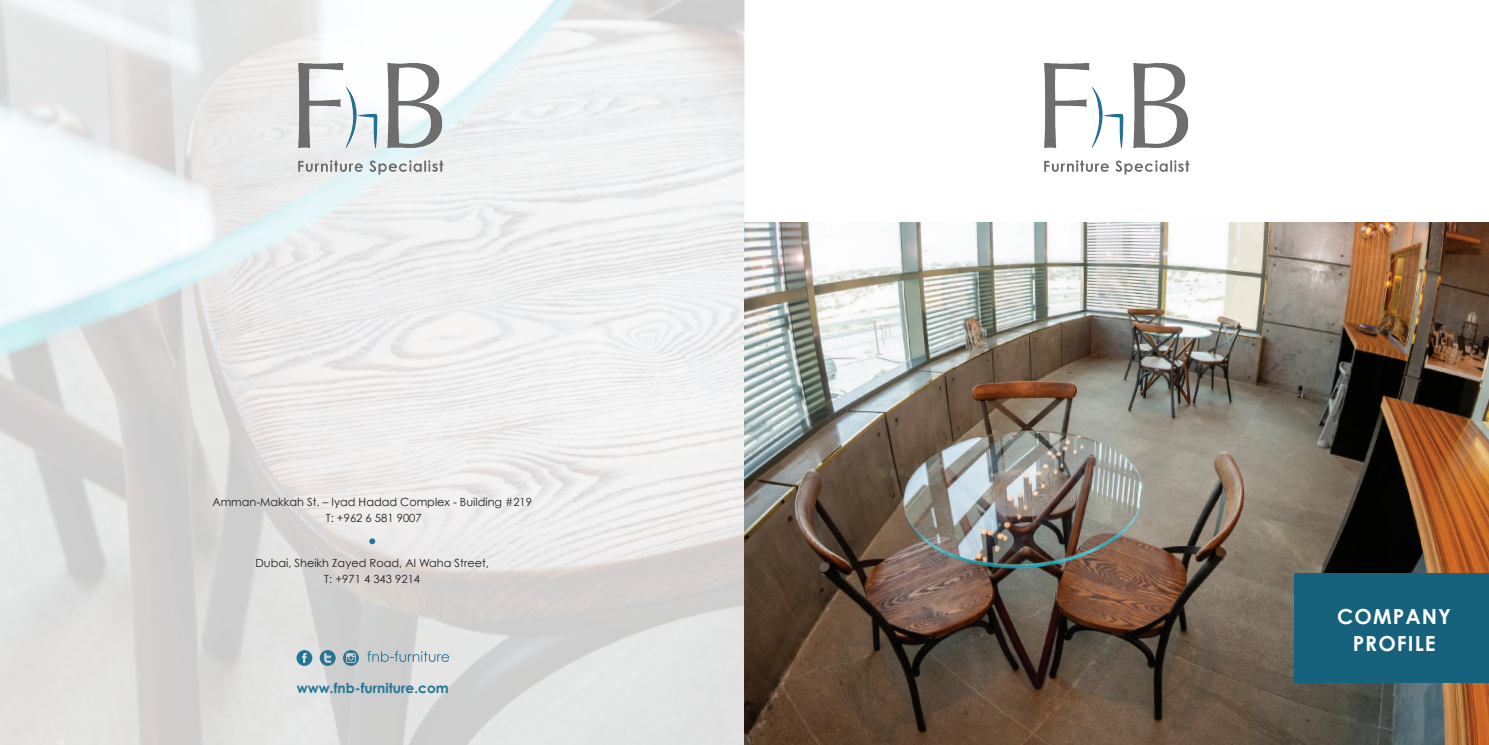
<style>
.page{position:relative;width:1489px;height:745px;background:#fff}
.page>*{position:absolute;margin:0;border:0;box-sizing:border-box;transform-origin:0 0}
.t1{font:700 20.75px/26.6px "Century Gothic";letter-spacing:.05em;color:#fff;text-align:center}
.t2{font:700 13.75px "Century Gothic";color:#247594}
.t3{font:11.25px/16.2px "Century Gothic";color:#231f20;text-align:center}
</style>
<div class="page">
<img style="left:0;top:0;width:744px;height:744px">
<img style="left:744px;top:222px;width:744px;height:522px">
<svg style="left:369px;top:538px;width:6px;height:6px"></svg>
<img style="left:1044px;top:63px;width:146px;height:112px">
<div style="left:1294px;top:572px;width:194px;height:110px;background:#16617c"></div>
<svg style="left:320px;top:649px;width:15px;height:16px"></svg>
<svg style="left:343px;top:649px;width:16px;height:16px"></svg>
<svg style="left:296px;top:649px;width:16px;height:16px"></svg>
<svg style="left:367px;top:650px;width:82px;height:11px"></svg>
<img style="left:296px;top:61px;width:149px;height:114px">
<p class="t3" style="left:212px;top:493px;width:321px">Amman-Makkah St. – Iyad Hadad Complex - Building #219<br>T: +962 6 581 9007</p>
<p class="t3" style="left:255px;top:554px;width:235px">Dubai, Sheikh Zayed Road, Al Waha Street,<br>T: +971 4 343 9214</p>
<p class="t2" style="left:297px;top:678px;width:153px">www.fnb-furniture.com</p>
<h1 class="t1" style="left:1337px;top:602px;width:115px">COMPANY<br>PROFILE</h1>
</div>
